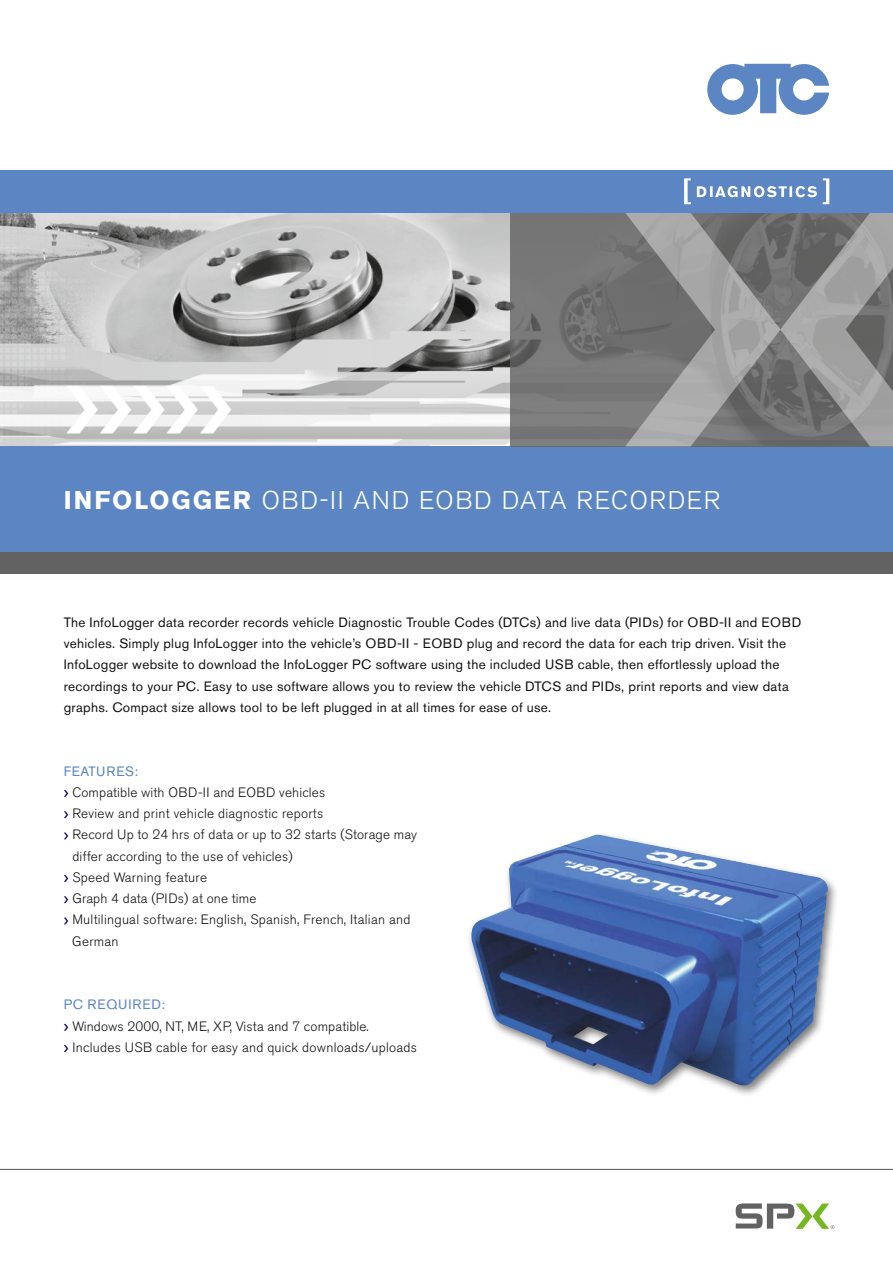
<style>
.page{position:relative;width:893px;height:1263px;background:#fff}
.page>*{position:absolute;margin:0;border:0;box-sizing:border-box;transform-origin:0 0}
.t1{font:300 25.5px "Akzidenz Grotesk Pro";letter-spacing:.07em;color:#fff}
.t2{font:13.5px/21.3px "Akzidenz Grotesk Pro";letter-spacing:.02em;color:#121212}
.t3{font:300 13.5px/21.3px "Akzidenz Grotesk Pro";letter-spacing:.02em;color:#121212}
.t4{font:13.5px "Akzidenz Grotesk Pro";letter-spacing:.05em;color:#5c86c3}
.s1{font-weight:700}
</style>
<div class="page">
<img style="left:0;top:213px;width:510px;height:233px">
<div style="left:0;top:446px;width:893px;height:107px;background:#5c86c3"></div>
<svg style="left:510px;top:213px;width:115px;height:233px;background:#757575"></svg>
<svg style="left:625px;top:213px;width:268px;height:233px;background:#878787"></svg>
<div style="left:0;top:170px;width:893px;height:43px;background:#5c86c3"></div>
<div style="left:0;top:553px;width:893px;height:21px;background:#626262"></div>
<div style="left:466px;top:831px;width:372px;height:266px;background:#121212;opacity:.55"></div>
<img style="left:471px;top:834px;width:357px;height:251px">
<svg style="left:707px;top:64px;width:122px;height:51px"></svg>
<svg style="left:697px;top:186px;width:120px;height:11px"></svg>
<svg style="left:736px;top:1203px;width:98px;height:26px"></svg>
<hr style="left:0;top:1169px;width:893px;height:1px;background:#626262">
<svg style="left:64px;top:790px;width:4px;height:7px"></svg>
<svg style="left:64px;top:811px;width:4px;height:7px"></svg>
<svg style="left:64px;top:832px;width:4px;height:7px"></svg>
<svg style="left:64px;top:875px;width:4px;height:7px"></svg>
<svg style="left:64px;top:896px;width:4px;height:7px"></svg>
<svg style="left:64px;top:917px;width:4px;height:7px"></svg>
<svg style="left:64px;top:1024px;width:4px;height:7px"></svg>
<svg style="left:64px;top:1045px;width:4px;height:7px"></svg>
<svg style="left:684px;top:179px;width:7px;height:25px"></svg>
<svg style="left:823px;top:179px;width:6px;height:25px"></svg>
<h1 class="t1" style="left:64px;top:484px;width:532px"><span class="s1">INFOLOGGER</span> OBD-II and EOBD data recorder</h1>
<p class="t2" style="left:64px;top:611px;width:737px">The InfoLogger data recorder records vehicle Diagnostic Trouble Codes (DTCs) and live data (PIDs) for OBD-II and EOBD vehicles. Simply plug InfoLogger into the vehicle’s OBD-II - EOBD plug and record the data for each trip driven. Visit the InfoLogger website to download the InfoLogger PC software using the included USB cable, then effortlessly upload the recordings to your PC. Easy to use software allows you to review the vehicle DTCS and PIDs, print reports and view data graphs. Compact size allows tool to be left plugged in at all times for ease of use.</p>
<p class="t4" style="left:64px;top:762px;width:76px">FEATURES:</p>
<p class="t3" style="left:72px;top:781px;width:346px">Compatible with OBD-II and EOBD vehicles<br>Review and print vehicle diagnostic reports<br>Record Up to 24 hrs of data or up to 32 starts (Storage may differ according to the use of vehicles)<br>Speed Warning feature<br>Graph 4 data (PIDs) at one time<br>Multilingual software: English, Spanish, French, Italian and German</p>
<p class="t4" style="left:64px;top:996px;width:103px">PC requ ired:</p>
<p class="t3" style="left:72px;top:1015px;width:346px">Windows 2000, NT, ME, XP, Vista and 7 compatible.<br>Includes USB cable for easy and quick downloads/uploads</p>
</div>
